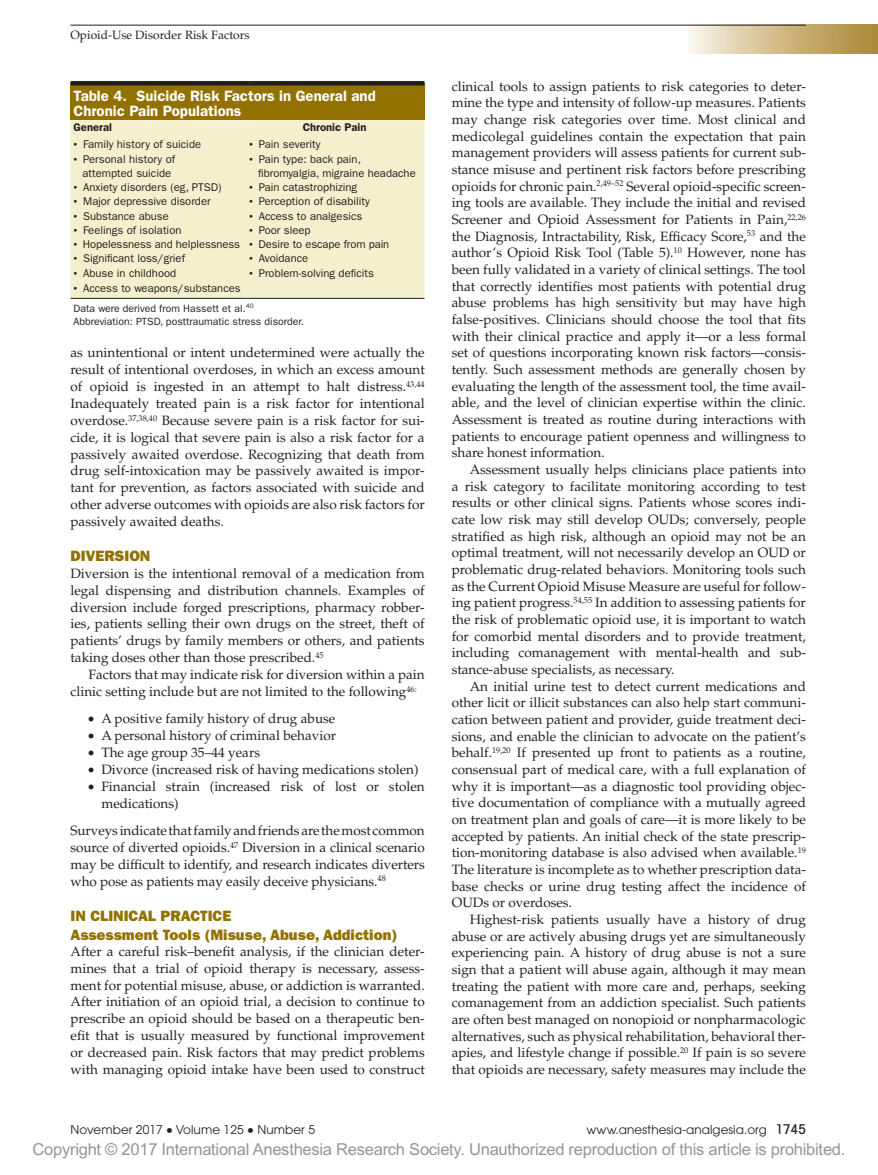
<style>
.page{position:relative;width:878px;height:1175px;background:#fff}
.page>*{position:absolute;margin:0;border:0;box-sizing:border-box;transform-origin:0 0}
.t1{font:16.5px "Arial MT Std";letter-spacing:-.015em;color:#939598}
.t2{font:15px/19.8px "ITC Franklin Gothic Std Hvy";color:#927100}
.t3{font:600 15px/15px "ITC Franklin Gothic Std";color:#fff}
.t4{font:13.5px/16.6px "Palatino LT Std";color:#231f20;text-align:justify}
.t5{font:12px "Avant Garde";letter-spacing:.005em;color:#231f20}
.t6{font:12px "Palatino LT Std";color:#231f20}
.t7{font:11.25px/14.2px "ITC Franklin Gothic Std";color:#231f20;text-align:center}
.t8{font:600 11.25px "ITC Franklin Gothic Std";color:#231f20}
.t9{font:10.5px/13.5px "ITC Franklin Gothic Std";color:#231f20}
.s1{font-family:"Times New Roman"}
.s2{font-family:"Courier Std"}
.s3{font-family:"Gandhari Unicode";font-size:18.75px}
.s4{font-weight:500;font-stretch:condensed;font-size:13.5px}
</style>
<div class="page">
<div style="left:688px;top:25px;width:190px;height:28px;background:linear-gradient(to right,#f9f2e5,#a9852f)"></div>
<hr style="left:70px;top:25px;width:736px;height:1px;background:#231f20">
<div style="left:70px;top:83px;width:354px;height:37px;background:#927100"></div>
<div style="left:70px;top:120px;width:354px;height:178px;background:#f4f0cd"></div>
<div style="left:70px;top:81px;width:179px;height:5px;background:#231f20"></div>
<div style="left:249px;top:81px;width:175px;height:5px;background:#231f20"></div>
<hr style="left:70px;top:298px;width:179px;height:1px;background:#231f20">
<hr style="left:249px;top:298px;width:175px;height:1px;background:#231f20">
<p class="t6" style="left:70px;top:28px;width:181px">Opioid-Use Disorder Risk Factors</p>
<p class="t3" style="left:74px;top:88px;width:304px">Table 4. Suicide Risk Factors in General and<br>Chronic Pain Populations</p>
<p class="t8" style="left:74px;top:120px;width:40px">General</p>
<p class="t8" style="left:303px;top:120px;width:65px">Chronic Pain</p>
<p class="t7" style="left:74px;top:137px;width:129px"><span class="s1">•</span> Family history of suicide</p>
<p class="t7" style="left:249px;top:137px;width:73px"><span class="s1">•</span> Pain severity</p>
<p class="t7" style="left:74px;top:152px;width:103px"><span class="s1">•</span> Personal history of attempted suicide</p>
<p class="t7" style="left:258px;top:152px;width:159px;text-align:left;text-indent:-9px"><span class="s1">•</span> Pain type: back pain, fibromyalgia, migraine headache</p>
<p class="t7" style="left:74px;top:180px;width:150px"><span class="s1">•</span> Anxiety disorders (eg, PTSD)</p>
<p class="t7" style="left:249px;top:180px;width:110px"><span class="s1">•</span> Pain catastrophizing</p>
<p class="t7" style="left:74px;top:194px;width:139px"><span class="s1">•</span> Major depressive disorder</p>
<p class="t7" style="left:249px;top:194px;width:122px"><span class="s1">•</span> Perception of disability</p>
<p class="t7" style="left:74px;top:209px;width:97px"><span class="s1">•</span> Substance abuse</p>
<p class="t7" style="left:249px;top:209px;width:115px"><span class="s1">•</span> Access to analgesics</p>
<p class="t7" style="left:74px;top:223px;width:109px"><span class="s1">•</span> Feelings of isolation</p>
<p class="t7" style="left:249px;top:223px;width:63px"><span class="s1">•</span> Poor sleep</p>
<p class="t7" style="left:74px;top:237px;width:317px"><span class="s1">•</span> Hopelessness and helplessness <span class="s1">•</span> Desire to escape from pain</p>
<p class="t7" style="left:74px;top:251px;width:113px"><span class="s1">•</span> Significant loss/grief</p>
<p class="t7" style="left:249px;top:251px;width:61px"><span class="s1">•</span> Avoidance</p>
<p class="t7" style="left:74px;top:266px;width:104px"><span class="s1">•</span> Abuse in childhood</p>
<p class="t7" style="left:249px;top:266px;width:126px"><span class="s1">•</span> Problem-solving deficits</p>
<p class="t7" style="left:74px;top:281px;width:169px"><span class="s1">•</span> Access to weapons/substances</p>
<p class="t9" style="left:74px;top:301px;width:232px">Data were derived from Hassett et al.<sup>40<br></sup>Abbreviation: PTSD, posttraumatic stress disorder.</p>
<p class="t4" style="left:70px;top:344px;width:356px">as unintentional or intent undetermined were actually the result of intentional overdoses, in which an excess amount of opioid is ingested in an attempt to halt distress.<sup>43,44<br></sup>Inadequately treated pain is a risk factor for intentional overdose.<sup>37,38,40</sup> Because severe pain is a risk factor for sui&shy;cide, it is logical that severe pain is also a risk factor for a passively awaited overdose. Recognizing that death from drug self-intoxication may be passively awaited is impor&shy;tant for prevention, as factors associated with suicide and other adverse outcomes with opioids are also risk factors for passively awaited deaths.</p>
<p class="t2" style="left:70px;top:546px;width:81px">DIVERSION</p>
<p class="t4" style="left:70px;top:565px;width:356px">Diversion is the intentional removal of a medication from legal dispensing and distribution channels. Examples of diversion include forged prescriptions, pharmacy robber&shy;ies, patients selling their own drugs on the street, theft of patients’ drugs by family members or others, and patients taking doses other than those prescribed.<sup>45</sup></p>
<p class="t4" style="left:71px;top:666px;width:356px;text-indent:18px">Factors that may indicate risk for diversion within a pain clinic setting include but are not limited to the following<sup>46:</sup></p>
<p class="t4" style="left:87px;top:710px;width:250px"><span class="s2">•</span> A positive family history of drug abuse</p>
<p class="t4" style="left:87px;top:727px;width:250px"><span class="s2">•</span> A personal history of criminal behavior</p>
<p class="t4" style="left:87px;top:744px;width:174px"><span class="s2">•</span> The age group 35–44 years</p>
<p class="t4" style="left:87px;top:761px;width:333px"><span class="s2">•</span> Divorce (increased risk of having medications stolen)</p>
<p class="t4" style="left:101px;top:778px;width:325px;text-indent:-14px"><span class="s2">•</span> Financial strain (increased risk of lost or stolen medications)</p>
<p class="t4" style="left:71px;top:822px;width:356px">Surveys indicate that family and friends are the most common source of diverted opioids.<sup>47</sup> Diversion in a clinical scenario may be difficult to identify, and research indicates diverters who pose as patients may easily deceive physicians.<sup>48</sup></p>
<p class="t2" style="left:70px;top:905px;width:328px">IN CLINICAL PRACTICE<br>Assessment Tools (Misuse, Abuse, Addiction)</p>
<p class="t4" style="left:70px;top:943px;width:356px">After a careful risk–benefit analysis, if the clinician deter&shy;mines that a trial of opioid therapy is necessary, assess&shy;ment for potential misuse, abuse, or addiction is warranted.<br>After initiation of an opioid trial, a decision to continue to prescribe an opioid should be based on a therapeutic ben&shy;efit that is usually measured by functional improvement or decreased pain. Risk factors that may predict problems with managing opioid intake have been used to construct</p>
<p class="t4" style="left:451px;top:78px;width:356px">clinical tools to assign patients to risk categories to deter&shy;mine the type and intensity of follow-up measures. Patients may change risk categories over time. Most clinical and medicolegal guidelines contain the expectation that pain management providers will assess patients for current sub&shy;stance misuse and pertinent risk factors before prescribing opioids for chronic pain.<sup>2,49–52</sup> Several opioid-specific screen&shy;ing tools are available. They include the initial and revised Screener and Opioid Assessment for Patients in Pain,<sup>22,26 </sup>the Diagnosis, Intractability, Risk, Efficacy Score,<sup>53</sup> and the author’s Opioid Risk Tool (Table 5).<sup>10</sup> However, none has been fully validated in a variety of clinical settings. The tool that correctly identifies most patients with potential drug abuse problems has high sensitivity but may have high false-positives. Clinicians should choose the tool that fits with their clinical practice and apply it—or a less formal set of questions incorporating known risk factors—consis&shy;tently. Such assessment methods are generally chosen by evaluating the length of the assessment tool, the time avail&shy;able, and the level of clinician expertise within the clinic.<br>Assessment is treated as routine during interactions with patients to encourage patient openness and willingness to share honest information.</p>
<p class="t4" style="left:451px;top:461px;width:356px;text-indent:18px">Assessment usually helps clinicians place patients into a risk category to facilitate monitoring according to test results or other clinical signs. Patients whose scores indi&shy;cate low risk may still develop OUDs; conversely, people stratified as high risk, although an opioid may not be an optimal treatment, will not necessarily develop an OUD or problematic drug-related behaviors. Monitoring tools such as the Current Opioid Misuse Measure are useful for follow&shy;ing patient progress.<sup>54,55</sup> In addition to assessing patients for the risk of problematic opioid use, it is important to watch for comorbid mental disorders and to provide treatment, including comanagement with mental-health and sub&shy;stance-abuse specialists, as necessary.</p>
<p class="t4" style="left:451px;top:678px;width:356px;text-indent:18px">An initial urine test to detect current medications and other licit or illicit substances can also help start communi&shy;cation between patient and provider, guide treatment deci&shy;sions, and enable the clinician to advocate on the patient’s behalf.<sup>19,20</sup> If presented up front to patients as a routine, consensual part of medical care, with a full explanation of why it is important—as a diagnostic tool providing objec&shy;tive documentation of compliance with a mutually agreed on treatment plan and goals of care—it is more likely to be accepted by patients. An initial check of the state prescrip&shy;tion-monitoring database is also advised when available.<sup>19<br></sup>The literature is incomplete as to whether prescription data&shy;base checks or urine drug testing affect the incidence of OUDs or overdoses.</p>
<p class="t4" style="left:451px;top:911px;width:356px;text-indent:18px">Highest-risk patients usually have a history of drug abuse or are actively abusing drugs yet are simultaneously experiencing pain. A history of drug abuse is not a sure sign that a patient will abuse again, although it may mean treating the patient with more care and, perhaps, seeking comanagement from an addiction specialist. Such patients are often best managed on nonopioid or nonpharmacologic alternatives, such as physical rehabilitation, behavioral ther&shy;apies, and lifestyle change if possible.<sup>20</sup> If pain is so severe that opioids are necessary, safety measures may include the</p>
<p class="t5" style="left:70px;top:1123px;width:246px">November 2017 <span class="s3">•</span> Volume 125 <span class="s3">•</span> Number 5</p>
<p class="t5" style="left:586px;top:1123px;width:221px">www.anesthesia-analgesia.org <span class="s4">1745</span></p>
<p class="t1" style="left:33px;top:1140px;width:814px">Copyright © 2017 International Anesthesia Research Society. Unauthorized reproduction of this article is prohibited.</p>
</div>
